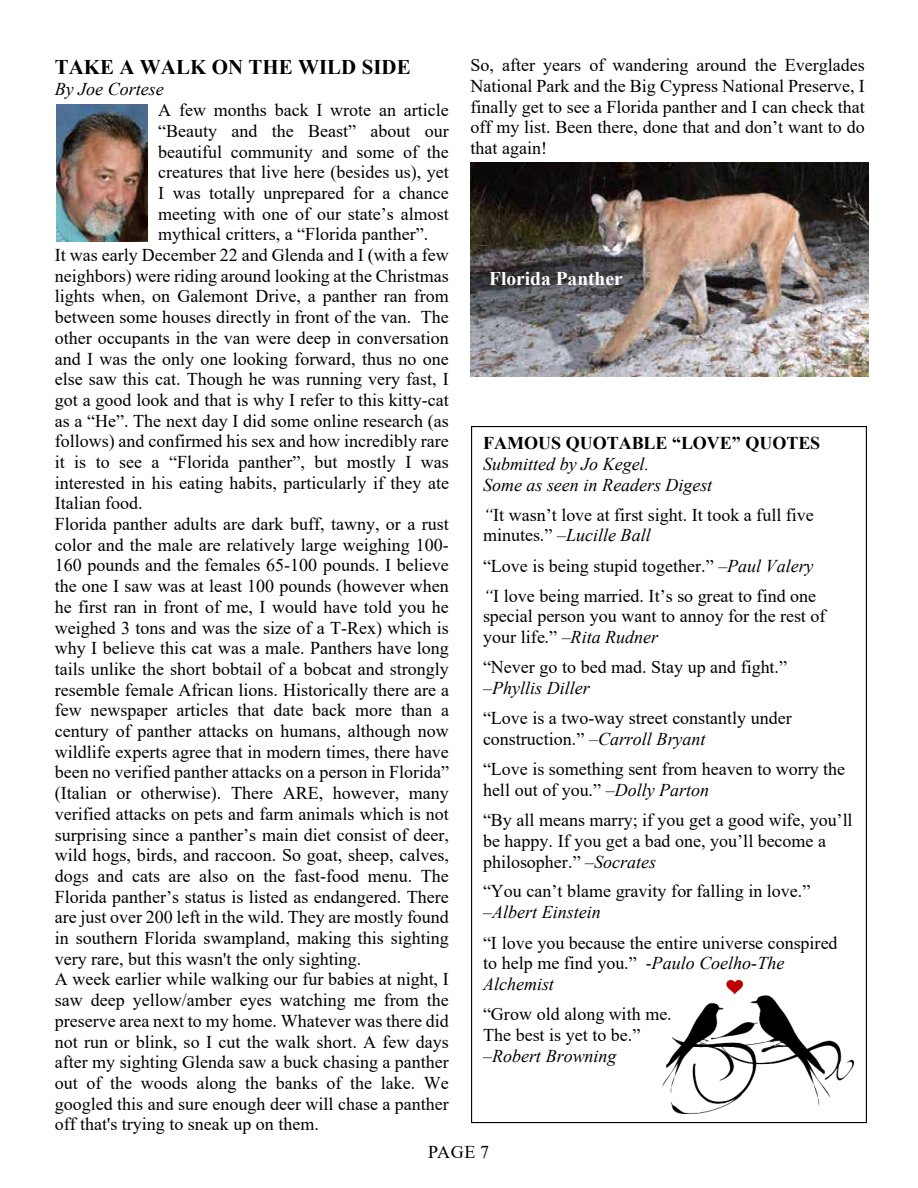
<style>
.page{position:relative;width:918px;height:1188px;background:#fff}
.page>*{position:absolute;margin:0;border:0;box-sizing:border-box;transform-origin:0 0}
.t1{font:700 20.85px "Times New Roman";letter-spacing:.005em;color:#000}
.t2{font:700 19.5px "Times New Roman";color:#fff}
.t3{font:18px/20.7px "Times New Roman";color:#000}
.t4{font:italic 18px/20.9px "Times New Roman";color:#000}
.t5{font:700 18px "Times New Roman";color:#000}
.s1{font-style:italic}
</style>
<div class="page">
<img style="left:56px;top:104px;width:91px;height:137px">
<img style="left:470px;top:162px;width:398px;height:215px">
<img style="left:662px;top:980px;width:192px;height:133px">
<p class="t1" style="left:55px;top:52px;width:358px">TAKE A WALK ON THE WILD SIDE</p>
<p class="t4" style="left:55px;top:79px;width:110px">By Joe Cortese</p>
<p class="t3" style="left:158px;top:99px;width:292px">A few months back I wrote an article</p>
<p class="t3" style="left:158px;top:120px;width:292px">“Beauty and the Beast” about our</p>
<p class="t3" style="left:158px;top:141px;width:292px">beautiful community and some of the</p>
<p class="t3" style="left:158px;top:161px;width:292px">creatures that live here (besides us), yet</p>
<p class="t3" style="left:158px;top:182px;width:292px">I was totally unprepared for a chance</p>
<p class="t3" style="left:158px;top:203px;width:292px">meeting with one of our state’s almost</p>
<p class="t3" style="left:158px;top:224px;width:271px">mythical critters, a “Florida panther”.</p>
<p class="t3" style="left:55px;top:244px;width:396px">It was early December 22 and Glenda and I (with a few</p>
<p class="t3" style="left:55px;top:265px;width:396px">neighbors) were riding around looking at the Christmas</p>
<p class="t3" style="left:55px;top:285px;width:396px">lights when, on Galemont Drive, a panther ran from</p>
<p class="t3" style="left:55px;top:306px;width:396px">between some houses directly in front of the van. The</p>
<p class="t3" style="left:55px;top:327px;width:396px">other occupants in the van were deep in conversation</p>
<p class="t3" style="left:55px;top:348px;width:396px">and I was the only one looking forward, thus no one</p>
<p class="t3" style="left:55px;top:368px;width:396px">else saw this cat. Though he was running very fast, I</p>
<p class="t3" style="left:55px;top:389px;width:396px">got a good look and that is why I refer to this kitty-cat</p>
<p class="t3" style="left:55px;top:410px;width:396px">as a “He”. The next day I did some online research (as</p>
<p class="t3" style="left:55px;top:430px;width:396px">follows) and confirmed his sex and how incredibly rare</p>
<p class="t3" style="left:55px;top:451px;width:396px">it is to see a “Florida panther”, but mostly I was</p>
<p class="t3" style="left:55px;top:472px;width:396px">interested in his eating habits, particularly if they ate</p>
<p class="t3" style="left:55px;top:492px;width:89px">Italian food.</p>
<p class="t3" style="left:55px;top:513px;width:396px">Florida panther adults are dark buff, tawny, or a rust</p>
<p class="t3" style="left:55px;top:534px;width:396px">color and the male are relatively large weighing 100-</p>
<p class="t3" style="left:55px;top:554px;width:396px">160 pounds and the females 65-100 pounds. I believe</p>
<p class="t3" style="left:55px;top:575px;width:396px">the one I saw was at least 100 pounds (however when</p>
<p class="t3" style="left:55px;top:596px;width:396px">he first ran in front of me, I would have told you he</p>
<p class="t3" style="left:55px;top:617px;width:396px">weighed 3 tons and was the size of a T-Rex) which is</p>
<p class="t3" style="left:55px;top:637px;width:396px">why I believe this cat was a male. Panthers have long</p>
<p class="t3" style="left:55px;top:658px;width:396px">tails unlike the short bobtail of a bobcat and strongly</p>
<p class="t3" style="left:55px;top:679px;width:396px">resemble female African lions. Historically there are a</p>
<p class="t3" style="left:55px;top:699px;width:396px">few newspaper articles that date back more than a</p>
<p class="t3" style="left:55px;top:720px;width:396px">century of panther attacks on humans, although now</p>
<p class="t3" style="left:55px;top:741px;width:396px">wildlife experts agree that in modern times, there have</p>
<p class="t3" style="left:55px;top:761px;width:396px">been no verified panther attacks on a person in Florida”</p>
<p class="t3" style="left:55px;top:782px;width:396px">(Italian or otherwise). There ARE, however, many</p>
<p class="t3" style="left:55px;top:803px;width:396px">verified attacks on pets and farm animals which is not</p>
<p class="t3" style="left:55px;top:824px;width:396px">surprising since a panther’s main diet consist of deer,</p>
<p class="t3" style="left:55px;top:844px;width:396px">wild hogs, birds, and raccoon. So goat, sheep, calves,</p>
<p class="t3" style="left:55px;top:865px;width:396px">dogs and cats are also on the fast-food menu. The</p>
<p class="t3" style="left:55px;top:886px;width:396px">Florida panther’s status is listed as endangered. There</p>
<p class="t3" style="left:55px;top:906px;width:396px">are just over 200 left in the wild. They are mostly found</p>
<p class="t3" style="left:55px;top:927px;width:396px">in southern Florida swampland, making this sighting</p>
<p class="t3" style="left:55px;top:948px;width:308px">very rare, but this wasn't the only sighting.</p>
<p class="t3" style="left:55px;top:968px;width:396px">A week earlier while walking our fur babies at night, I</p>
<p class="t3" style="left:55px;top:989px;width:396px">saw deep yellow/amber eyes watching me from the</p>
<p class="t3" style="left:55px;top:1010px;width:396px">preserve area next to my home. Whatever was there did</p>
<p class="t3" style="left:55px;top:1031px;width:396px">not run or blink, so I cut the walk short. A few days</p>
<p class="t3" style="left:55px;top:1051px;width:396px">after my sighting Glenda saw a buck chasing a panther</p>
<p class="t3" style="left:55px;top:1072px;width:396px">out of the woods along the banks of the lake. We</p>
<p class="t3" style="left:55px;top:1093px;width:396px">googled this and sure enough deer will chase a panther</p>
<p class="t3" style="left:55px;top:1113px;width:266px">off that's trying to sneak up on them.</p>
<p class="t3" style="left:471px;top:54px;width:396px;text-align:justify">So, after years of wandering around the Everglades National Park and the Big Cypress National Preserve, I finally get to see a Florida panther and I can check that off my list. Been there, done that and don’t want to do that again!</p>
<p class="t2" style="left:489px;top:265px;width:135px">Florida Panther</p>
<p class="t5" style="left:483px;top:430px;width:339px">FAMOUS QUOTABLE “LOVE” QUOTES</p>
<p class="t4" style="left:483px;top:453px;width:231px">Submitted by Jo Kegel.<br>Some as seen in Readers Digest</p>
<p class="t3" style="left:483px;top:504px;width:332px"><span class="s1">“</span>It wasn’t love at first sight. It took a full five minutes.” –<span class="s1">Lucille Ball</span></p>
<p class="t3" style="left:483px;top:550px;width:335px;line-height:30.3px">“Love is being stupid together.” –<span class="s1">Paul Valery “</span>I love being married. It’s so great to find one</p>
<p class="t3" style="left:483px;top:605px;width:344px">special person you want to annoy for the rest of your life.” –<span class="s1">Rita Rudner</span></p>
<p class="t3" style="left:483px;top:656px;width:306px">“Never go to bed mad. Stay up and fight.” –<span class="s1">Phyllis Diller</span></p>
<p class="t3" style="left:483px;top:707px;width:310px">“Love is a two-way street constantly under construction.” <span class="s1">–Carroll Bryant</span></p>
<p class="t3" style="left:483px;top:758px;width:364px">“Love is something sent from heaven to worry the hell out of you.” –<span class="s1">Dolly Parton</span></p>
<p class="t3" style="left:483px;top:809px;width:371px">“By all means marry; if you get a good wife, you’ll be happy. If you get a bad one, you’ll become a philosopher.” –<span class="s1">Socrates</span></p>
<p class="t3" style="left:483px;top:880px;width:329px">“You can’t blame gravity for falling in love.” –<span class="s1">Albert Einstein</span></p>
<p class="t3" style="left:483px;top:932px;width:356px">“I love you because the entire universe conspired to help me find you.” -<span class="s1">Paulo Coelho-The<br>Alchemist</span></p>
<p class="t3" style="left:483px;top:1003px;width:190px">“Grow old along with me.<br>The best is yet to be.” –<span class="s1">Robert Browning</span></p>
<p class="t3" style="left:428px;top:1141px;width:63px">PAGE 7</p>
</div>
